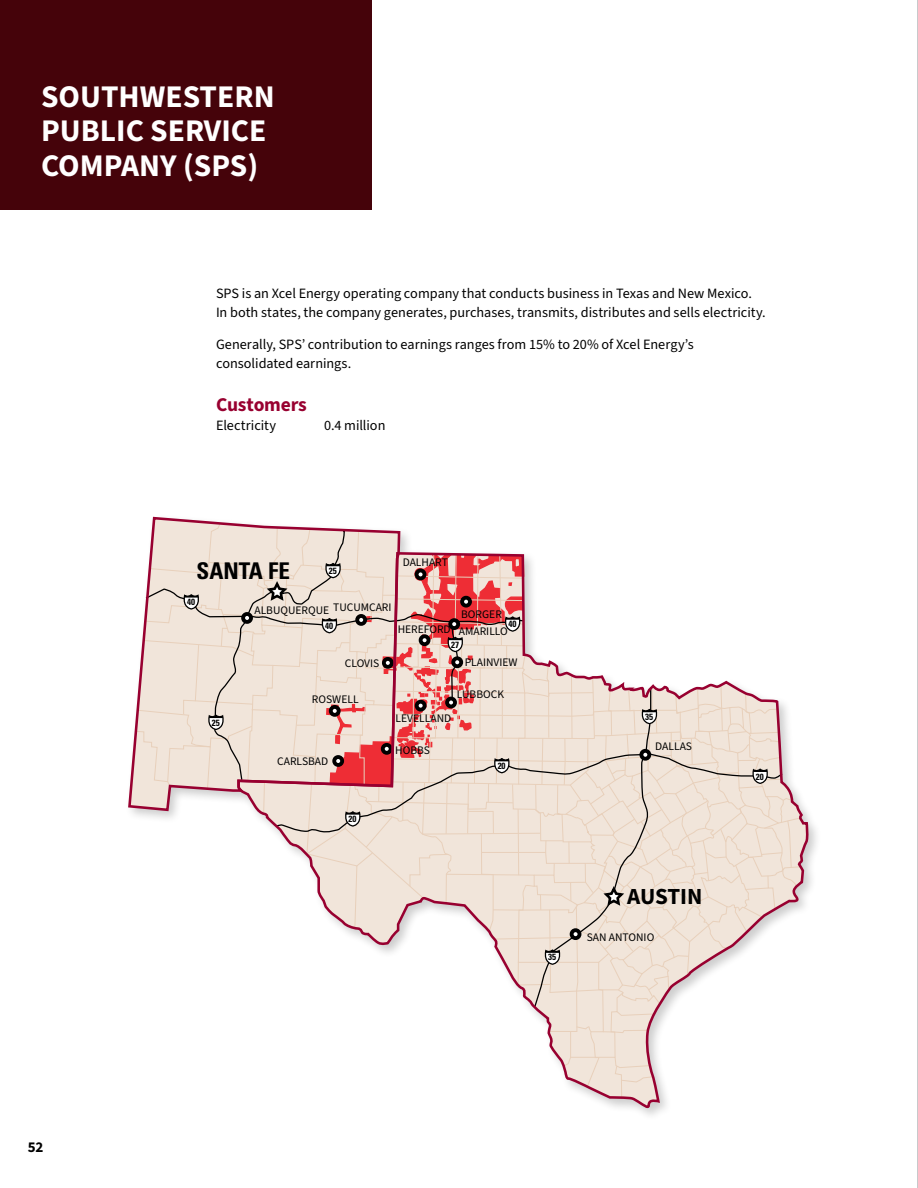
<style>
.page{position:relative;width:918px;height:1188px;background:#fff}
.page>*{position:absolute;margin:0;border:0;box-sizing:border-box;transform-origin:0 0}
.Territory_Source_Sans{font:700 31.5px/34.5px "Source Sans 3";color:#fff}
.t1{font:700 condensed 23.1px "Univers LT Std";color:#000}
.t2{font:700 23.1px "Source Sans 3";letter-spacing:-.01em;color:#000}
.Chart_Pg_Head_w_Sub{font:700 19.5px "Source Sans 3";letter-spacing:-.01em;color:#980030}
.t3{font:700 15px "Source Sans 3";color:#000}
.Body_Copy_Type{font:14.25px/18.8px "Source Sans 3";color:#000}
.t4{font:11.55px "Source Sans 3";color:#000}
.t5{font:700 condensed 9px "Univers LT Std";color:#000}
</style>
<div class="page">
<div style="left:0;top:0;width:371px;height:209px;background:#45030a"></div>
<svg style="left:256px;top:551px;width:553px;height:559px"></svg>
<svg style="left:128px;top:516px;width:274px;height:297px;background:#e9d4cd"></svg>
<hr style="left:917px;top:0;width:1px;height:1188px;background:#939598">
<p class="Territory_Source_Sans" style="left:41px;top:79px;width:235px">SOUTHWESTERN<br>PUBLIC SERVICE<br>COMPANY (SPS)</p>
<p class="Body_Copy_Type" style="left:216px;top:284px;width:549px">SPS is an Xcel Energy operating company that conducts business in Texas and New Mexico.<br>In both states, the company generates, purchases, transmits, distributes and sells electricity.</p>
<p class="Body_Copy_Type" style="left:216px;top:335px;width:479px">Generally, SPS’ contribution to earnings ranges from 15% to 20% of Xcel Energy’s consolidated earnings.</p>
<p class="Chart_Pg_Head_w_Sub" style="left:216px;top:392px;width:92px">Customers</p>
<p class="Body_Copy_Type" style="left:216px;top:416px;width:62px">Electricity</p>
<p class="Body_Copy_Type" style="left:324px;top:416px;width:63px">0.4 million</p>
<p class="t1" style="left:197px;top:557px;width:95px">SANTA FE</p>
<p class="t5" style="left:329px;top:565px;width:9px">25</p>
<p class="t5" style="left:187px;top:596px;width:9px">40</p>
<p class="t4" style="left:254px;top:603px;width:139px">ALBUQUERQUE TUCUMCARI</p>
<p class="t4" style="left:403px;top:555px;width:47px">DALHART</p>
<p class="t4" style="left:461px;top:607px;width:42px">BORGER</p>
<p class="t5" style="left:325px;top:620px;width:9px">40</p>
<p class="t5" style="left:508px;top:619px;width:9px">40</p>
<p class="t5" style="left:451px;top:639px;width:9px">27</p>
<p class="t4" style="left:398px;top:622px;width:55px">HEREFORD</p>
<p class="t4" style="left:459px;top:624px;width:51px">AMARILLO</p>
<p class="t4" style="left:465px;top:655px;width:54px">PLAINVIEW</p>
<p class="t4" style="left:345px;top:656px;width:36px">CLOVIS</p>
<p class="t3" style="left:28px;top:1137px;width:17px">52</p>
<p class="t5" style="left:212px;top:717px;width:9px">25</p>
<p class="t4" style="left:312px;top:692px;width:48px">ROSWELL</p>
<p class="t4" style="left:277px;top:754px;width:52px">CARLSBAD</p>
<p class="t5" style="left:349px;top:814px;width:9px">20</p>
<p class="t4" style="left:457px;top:687px;width:49px">LUBBOCK</p>
<p class="t4" style="left:396px;top:711px;width:57px">LEVELLAND</p>
<p class="t4" style="left:395px;top:743px;width:36px">HOBBS</p>
<p class="t5" style="left:498px;top:760px;width:9px">20</p>
<p class="t5" style="left:645px;top:711px;width:9px">35</p>
<p class="t4" style="left:655px;top:739px;width:38px">DALLAS</p>
<p class="t5" style="left:548px;top:952px;width:9px">35</p>
<p class="t2" style="left:627px;top:882px;width:77px">AUSTIN</p>
<p class="t4" style="left:587px;top:930px;width:69px">SAN ANTONIO</p>
<p class="t5" style="left:756px;top:771px;width:9px">20</p>
</div>
